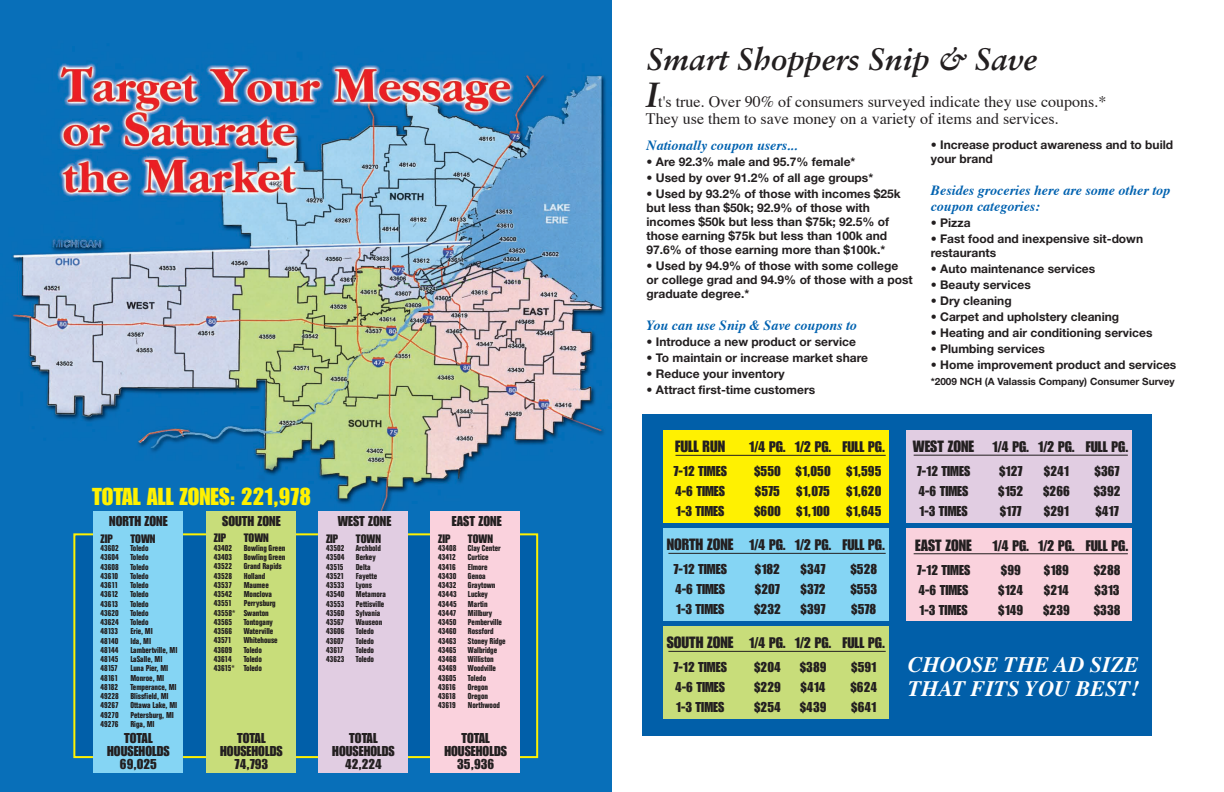
<style>
.page{position:relative;width:1224px;height:792px;background:#fff}
.page>*{position:absolute;margin:0;border:0;box-sizing:border-box;transform-origin:0 0}
.t1{font:italic 700 31px "Sabon";color:#231f20}
.t2{font:24px "Impact LT Std";color:#fff101}
.t3{font:italic 700 22px/24px "Times";color:#fff}
.t4{font:16px/16.5px "Times";color:#231f20}
.t5{font:16px "Impact LT Std";color:#231f20}
.t6{font:15px "Impact LT Std";color:#231f20}
.t7{font:14px/20px "Impact LT Std";color:#231f20;text-align:justify}
.t8{font:italic 700 14px/16px "Times";color:#0162b0}
.t9{font:700 12px/14px "Helvetica Neue";color:#231f20}
.t10{font:12px "Impact LT Std";color:#231f20}
.t11{font:700 10px "Helvetica Neue";color:#231f20}
.t12{font:700 condensed 9px/9.3px "Folio T";color:#231f20}
.s1{font-family:"Sabon";font-weight:700;font-style:italic;font-size:35px}
</style>
<div class="page">
<img style="left:0;top:0;width:612px;height:792px">
<div style="left:73px;top:533px;width:465px;height:225px;background:#015fa9;border:2px solid #fff101"></div>
<div style="left:643px;top:414px;width:509px;height:322px;background:#015fa9"></div>
<div style="left:663px;top:431px;width:225px;height:92px;background:#fff101"></div>
<div style="left:663px;top:529px;width:225px;height:92px;background:#85d5f4"></div>
<div style="left:906px;top:431px;width:226px;height:92px;background:#e1cde2"></div>
<div style="left:663px;top:627px;width:225px;height:92px;background:#c8dd7a"></div>
<div style="left:206px;top:511px;width:90px;height:262px;background:#c8dd7a"></div>
<div style="left:318px;top:512px;width:90px;height:261px;background:#e1cde2"></div>
<div style="left:431px;top:512px;width:89px;height:261px;background:#fad2dd"></div>
<div style="left:93px;top:512px;width:90px;height:261px;background:#85d5f4"></div>
<hr style="left:676px;top:455px;width:210px;height:1px;background:#231f20">
<div style="left:906px;top:529px;width:226px;height:92px;background:#fad2dd"></div>
<hr style="left:914px;top:455px;width:214px;height:1px;background:#231f20">
<hr style="left:668px;top:553px;width:218px;height:1px;background:#231f20">
<hr style="left:668px;top:651px;width:218px;height:1px;background:#231f20">
<hr style="left:914px;top:553px;width:214px;height:1px;background:#231f20">
<h1 class="t1" style="left:647px;top:40px;width:392px">Smart Shoppers Snip &amp; Save</h1>
<h3 class="t4" style="left:646px;top:92px;width:462px"><span class="s1">I</span>t's true. Over 90% of consumers surveyed indicate they use coupons.*<br>They use them to save money on a variety of items and services.</h3>
<h3 class="t8" style="left:647px;top:136px;width:153px">Nationally coupon users...</h3>
<h3 class="t9" style="left:647px;top:155px;width:210px">• Are 92.3% male and 95.7% female*</h3>
<h3 class="t9" style="left:647px;top:171px;width:228px">• Used by over 91.2% of all age groups*</h3>
<h3 class="t9" style="left:647px;top:187px;width:256px">• Used by 93.2% of those with incomes $25k but less than $50k; 92.9% of those with incomes $50k but less than $75k; 92.5% of those earning $75k but less than 100k and 97.6% of those earning more than $100k.*</h3>
<h3 class="t9" style="left:647px;top:259px;width:268px">• Used by 94.9% of those with some college or college grad and 94.9% of those with a post graduate degree.*</h3>
<h3 class="t8" style="left:647px;top:316px;width:212px">You can use Snip &amp; Save coupons to</h3>
<h3 class="t9" style="left:647px;top:335px;width:211px">• Introduce a new product or service</h3>
<h3 class="t9" style="left:647px;top:351px;width:223px">• To maintain or increase market share</h3>
<h3 class="t9" style="left:647px;top:367px;width:140px">• Reduce your inventory</h3>
<h3 class="t9" style="left:647px;top:383px;width:170px">• Attract first-time customers</h3>
<h3 class="t9" style="left:931px;top:137px;width:244px">• Increase product awareness and to build your brand</h3>
<h3 class="t8" style="left:931px;top:181px;width:241px">Besides groceries here are some other top coupon categories:</h3>
<h3 class="t9" style="left:931px;top:215px;width:41px">• Pizza</h3>
<h3 class="t9" style="left:931px;top:231px;width:214px">• Fast food and inexpensive sit-down restaurants</h3>
<h3 class="t9" style="left:931px;top:261px;width:166px">• Auto maintenance services</h3>
<h3 class="t9" style="left:931px;top:277px;width:102px">• Beauty services</h3>
<h3 class="t9" style="left:931px;top:293px;width:82px">• Dry cleaning</h3>
<h3 class="t9" style="left:931px;top:309px;width:190px">• Carpet and upholstery cleaning</h3>
<h3 class="t9" style="left:931px;top:325px;width:223px">• Heating and air conditioning services</h3>
<h3 class="t9" style="left:931px;top:341px;width:116px">• Plumbing services</h3>
<h3 class="t9" style="left:931px;top:357px;width:247px">• Home improvement product and services</h3>
<p class="t11" style="left:931px;top:375px;width:245px">*2009 NCH (A Valassis Company) Consumer Survey</p>
<h2 class="t2" style="left:92px;top:483px;width:220px">TOTAL ALL ZONES: 221,978</h2>
<h3 class="t7" style="left:109px;top:511px;width:60px">NORTH ZONE</h3>
<h3 class="t7" style="left:222px;top:511px;width:60px">SOUTH ZONE</h3>
<h3 class="t7" style="left:338px;top:511px;width:55px">WEST ZONE</h3>
<h3 class="t7" style="left:452px;top:511px;width:51px">EAST ZONE</h3>
<h3 class="t5" style="left:675px;top:437px;width:52px">FULL RUN</h3>
<h3 class="t7" style="left:673px;top:461px;width:55px;text-align:left">7-12 TIMES<br>4-6 TIMES<br>1-3 TIMES</h3>
<h3 class="t6" style="left:749px;top:438px;width:39px">1/4 PG.</h3>
<h3 class="t7" style="left:754px;top:461px;width:28px">$550 $575 $600</h3>
<h3 class="t6" style="left:794px;top:438px;width:39px">1/2 PG.</h3>
<h3 class="t7" style="left:796px;top:461px;width:37px">$1,050 $1,075 $1,100</h3>
<h3 class="t6" style="left:842px;top:438px;width:44px">FULL PG.</h3>
<h3 class="t7" style="left:846px;top:461px;width:37px">$1,595 $1,620 $1,645</h3>
<h3 class="t5" style="left:913px;top:437px;width:63px">WEST ZONE</h3>
<h3 class="t7" style="left:917px;top:461px;width:55px;text-align:left">7-12 TIMES<br>4-6 TIMES<br>1-3 TIMES</h3>
<h3 class="t6" style="left:992px;top:438px;width:39px">1/4 PG.</h3>
<h3 class="t7" style="left:998px;top:461px;width:27px">$127 $152 $177</h3>
<h3 class="t6" style="left:1038px;top:438px;width:39px">1/2 PG.</h3>
<h3 class="t7" style="left:1043px;top:461px;width:28px">$241 $266 $291</h3>
<h3 class="t6" style="left:1086px;top:438px;width:44px">FULL PG.</h3>
<h3 class="t7" style="left:1094px;top:461px;width:28px">$367 $392 $417</h3>
<h3 class="t10" style="left:101px;top:531px;width:14px">ZIP</h3>
<p class="t12" style="left:101px;top:543px;width:20px;text-align:justify">43602<br>43604<br>43608<br>43610<br>43611<br>43612<br>43613<br>43620<br>43624<br>48133<br>48140<br>48144<br>48145<br>48157<br>48161<br>48182<br>49228<br>49267<br>49270<br>49276</p>
<h3 class="t10" style="left:130px;top:531px;width:27px">TOWN</h3>
<p class="t12" style="left:130px;top:543px;width:49px">Toledo<br>Toledo<br>Toledo<br>Toledo<br>Toledo<br>Toledo<br>Toledo<br>Toledo<br>Toledo<br>Erie, MI<br>Ida, MI<br>Lambertville, MI<br>LaSalle, MI<br>Luna Pier, MI<br>Monroe, MI<br>Temperance, MI<br>Blissfield, MI<br>Ottawa Lake, MI<br>Petersburg, MI<br>Riga, MI</p>
<h3 class="t10" style="left:214px;top:531px;width:14px">ZIP</h3>
<p class="t12" style="left:214px;top:543px;width:23px">43402<br>43403<br>43522<br>43528<br>43537<br>43542<br>43551<br>43558*<br>43565<br>43566<br>43571<br>43609<br>43614<br>43615*</p>
<h3 class="t10" style="left:244px;top:531px;width:27px">TOWN</h3>
<p class="t12" style="left:244px;top:543px;width:43px">Bowling Green<br>Bowling Green<br>Grand Rapids<br>Holland<br>Maumee<br>Monclova<br>Perrysburg<br>Swanton<br>Tontogany<br>Waterville<br>Whitehouse<br>Toledo<br>Toledo<br>Toledo</p>
<h3 class="t10" style="left:326px;top:531px;width:14px">ZIP</h3>
<p class="t12" style="left:326px;top:543px;width:20px;text-align:justify">43502<br>43504<br>43515<br>43521<br>43533<br>43540<br>43553<br>43560<br>43567<br>43606<br>43607<br>43617<br>43623</p>
<h3 class="t10" style="left:356px;top:531px;width:27px">TOWN</h3>
<p class="t12" style="left:356px;top:543px;width:32px">Archbold<br>Berkey<br>Delta<br>Fayette<br>Lyons<br>Metamora<br>Pettisville<br>Sylvania<br>Wauseon<br>Toledo<br>Toledo<br>Toledo<br>Toledo</p>
<h3 class="t10" style="left:438px;top:532px;width:14px">ZIP</h3>
<p class="t12" style="left:438px;top:544px;width:20px;text-align:justify">43408<br>43412<br>43416<br>43430<br>43432<br>43443<br>43445<br>43447<br>43450<br>43460<br>43463<br>43465<br>43468<br>43469<br>43605<br>43616<br>43618<br>43619</p>
<h3 class="t10" style="left:468px;top:532px;width:27px">TOWN</h3>
<p class="t12" style="left:468px;top:544px;width:39px">Clay Center<br>Curtice<br>Elmore<br>Genoa<br>Graytown<br>Luckey<br>Martin<br>Millbury<br>Pemberville<br>Rossford<br>Stoney Ridge<br>Walbridge<br>Williston<br>Woodville<br>Toledo<br>Oregon<br>Oregon<br>Northwood</p>
<h3 class="t5" style="left:667px;top:535px;width:68px">NORTH ZONE</h3>
<h3 class="t7" style="left:673px;top:559px;width:55px;text-align:left">7-12 TIMES<br>4-6 TIMES<br>1-3 TIMES</h3>
<h3 class="t5" style="left:667px;top:633px;width:68px">SOUTH ZONE</h3>
<h3 class="t7" style="left:673px;top:657px;width:55px;text-align:left">7-12 TIMES<br>4-6 TIMES<br>1-3 TIMES</h3>
<h3 class="t6" style="left:749px;top:536px;width:39px">1/4 PG.</h3>
<h3 class="t7" style="left:754px;top:559px;width:28px">$182 $207 $232</h3>
<h3 class="t6" style="left:749px;top:634px;width:39px">1/4 PG.</h3>
<h3 class="t7" style="left:754px;top:657px;width:28px">$204 $229 $254</h3>
<h3 class="t6" style="left:794px;top:536px;width:39px">1/2 PG.</h3>
<h3 class="t7" style="left:801px;top:559px;width:27px">$347 $372 $397</h3>
<h3 class="t6" style="left:794px;top:634px;width:39px">1/2 PG.</h3>
<h3 class="t7" style="left:800px;top:657px;width:28px">$389 $414 $439</h3>
<h3 class="t6" style="left:842px;top:536px;width:44px">FULL PG.</h3>
<h3 class="t7" style="left:850px;top:559px;width:28px">$528 $553 $578</h3>
<h3 class="t6" style="left:842px;top:634px;width:44px">FULL PG.</h3>
<h3 class="t7" style="left:850px;top:657px;width:28px">$591 $624 $641</h3>
<h3 class="t5" style="left:915px;top:536px;width:58px">EAST ZONE</h3>
<h3 class="t7" style="left:917px;top:559px;width:55px;text-align:left">7-12 TIMES<br>4-6 TIMES<br>1-3 TIMES</h3>
<h3 class="t6" style="left:992px;top:537px;width:39px">1/4 PG.</h3>
<h3 class="t7" style="left:998px;top:559px;width:27px;text-align:left">$99 $124 $149</h3>
<h3 class="t6" style="left:1038px;top:537px;width:39px">1/2 PG.</h3>
<h3 class="t7" style="left:1043px;top:559px;width:28px">$189 $214 $239</h3>
<h3 class="t6" style="left:1086px;top:537px;width:44px">FULL PG.</h3>
<h3 class="t7" style="left:1094px;top:559px;width:28px">$288 $313 $338</h3>
<h3 class="t3" style="left:908px;top:651px;width:233px">CHOOSE THE AD SIZE<br>THAT FITS YOU BEST!</h3>
<h3 class="t7" style="left:107px;top:732px;width:64px;line-height:13px;text-align:center">TOTAL<br>HOUSEHOLDS<br>69,025</h3>
<h3 class="t7" style="left:220px;top:732px;width:64px;line-height:13px;text-align:center">TOTAL<br>HOUSEHOLDS<br>74,793</h3>
<h3 class="t7" style="left:332px;top:731px;width:64px;line-height:13px;text-align:center">TOTAL<br>HOUSEHOLDS<br>42,224</h3>
<h3 class="t7" style="left:444px;top:731px;width:64px;line-height:13px;text-align:center">TOTAL<br>HOUSEHOLDS<br>35,936</h3>
</div>
